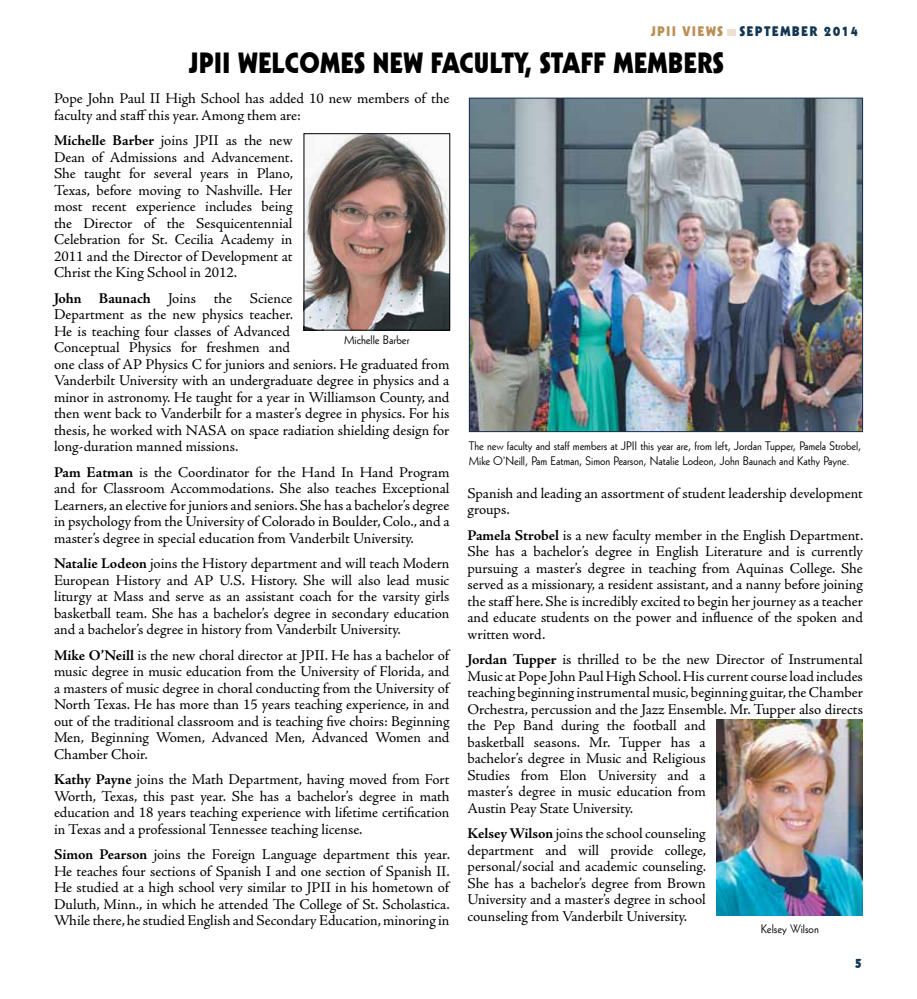
<style>
.page{position:relative;width:917px;height:999px;background:#fff}
.page>*{position:absolute;margin:0;border:0;box-sizing:border-box;transform-origin:0 0}
.t1{font:28.5px "Geometric 231 BT Heavy C";letter-spacing:-.005em;color:#000;scale:.92 1}
.t2{font:15px/16.5px "Adobe Jenson Pro";letter-spacing:-.005em;color:#000;text-align:justify}
.t3{font:13.5px "Geometric 231 BT Heavy C";letter-spacing:.09em;color:#133653}
.t4{font:13.5px "Geometric 231 BT Heavy C";color:#ba8f56}
.t5{font:12px/15px "Geometric 231 BT Roman C";letter-spacing:-.005em;color:#000}
.s1{color:#ba8f56}
.s2{font-weight:700}
</style>
<div class="page">
<div style="left:727px;top:29px;width:8px;height:6px;background:#ebe0d1"></div>
<img style="left:471px;top:100px;width:389px;height:330px">
<div style="left:469px;top:98px;width:393px;height:334px;border:1px solid #172d51"></div>
<img style="left:305px;top:135px;width:143px;height:193px">
<div style="left:303px;top:133px;width:147px;height:197px;border:1px solid #000"></div>
<img style="left:716px;top:719px;width:146px;height:197px">
<p class="t4" style="left:650px;top:23px;width:14px">JPII</p>
<p class="t3" style="left:682px;top:23px;width:67px"><span class="s1">VIEWS</span> SEPTEMBER</p>
<p class="t3" style="left:823px;top:23px;width:36px">2014</p>
<h1 class="t1" style="left:189px;top:46px;width:72px">JPII WELCOMES</h1>
<h1 class="t1" style="left:372px;top:46px;width:19px">NEW</h1>
<h1 class="t1" style="left:430px;top:46px;width:48px">FACULTY</h1>
<h1 class="t1" style="left:525px;top:46px;width:114px">, STAFF MEMBERS</h1>
<p class="t2" style="left:54px;top:90px;width:397px">Pope John Paul II High School has added 10 new members of the faculty and staff this year. Among them are:</p>
<p class="t2" style="left:54px;top:132px;width:240px"><span class="s2">Michelle Barber</span> joins JPII as the new Dean of Admissions and Advancement.<br>She taught for several years in Plano, Texas, before moving to Nashville. Her most recent experience includes being the Director of the Sesquicentennial Celebration for St. Cecilia Academy in 2011 and the Director of Development at Christ the King School in 2012.</p>
<p class="t2" style="left:54px;top:290px;width:397px;text-align:left"><span class="s2">John Baunach</span> Joins the Science<br>Department as the new physics teacher.<br>He is teaching four classes of Advanced<br>Conceptual Physics for freshmen and<br>one class of AP Physics C for juniors and seniors. He graduated from Vanderbilt University with an undergraduate degree in physics and a minor in astronomy. He taught for a year in Williamson County, and then went back to Vanderbilt for a master’s degree in physics. For his thesis, he worked with NASA on space radiation shielding design for long-duration manned missions.</p>
<p class="t2" style="left:54px;top:464px;width:397px"><span class="s2">Pam Eatman</span> is the Coordinator for the Hand In Hand Program and for Classroom Accommodations. She also teaches Exceptional Learners, an elective for juniors and seniors. She has a bachelor’s degree in psychology from the University of Colorado in Boulder, Colo., and a master’s degree in special education from Vanderbilt University.</p>
<p class="t2" style="left:54px;top:555px;width:397px"><span class="s2">Natalie Lodeon</span> joins the History department and will teach Modern European History and AP U.S. History. She will also lead music liturgy at Mass and serve as an assistant coach for the varsity girls basketball team. She has a bachelor’s degree in secondary education and a bachelor’s degree in history from Vanderbilt University.</p>
<p class="t2" style="left:54px;top:647px;width:397px"><span class="s2">Mike O’Neill</span> is the new choral director at JPII. He has a bachelor of music degree in music education from the University of Florida, and a masters of music degree in choral conducting from the University of North Texas. He has more than 15 years teaching experience, in and out of the traditional classroom and is teaching five choirs: Beginning Men, Beginning Women, Advanced Men, Advanced Women and Chamber Choir.</p>
<p class="t2" style="left:54px;top:771px;width:397px"><span class="s2">Kathy Payne</span> joins the Math Department, having moved from Fort Worth, Texas, this past year. She has a bachelor’s degree in math education and 18 years teaching experience with lifetime certification in Texas and a professional Tennessee teaching license.</p>
<p class="t2" style="left:54px;top:846px;width:397px"><span class="s2">Simon Pearson</span> joins the Foreign Language department this year.<br>He teaches four sections of Spanish I and one section of Spanish II.<br>He studied at a high school very similar to JPII in his hometown of Duluth, Minn., in which he attended The College of St. Scholastica.<br>While there, he studied English and Secondary Education, minoring in</p>
<p class="t5" style="left:344px;top:332px;width:67px">Michelle Barber</p>
<p class="t5" style="left:469px;top:438px;width:394px">The new faculty and staff members at JPII this year are, from left, Jordan Tupper, Pamela Strobel,<br>Mike O’Neill, Pam Eatman, Simon Pearson, Natalie Lodeon, John Baunach and Kathy Payne.</p>
<p class="t2" style="left:467px;top:485px;width:397px">Spanish and leading an assortment of student leadership development groups.</p>
<p class="t2" style="left:467px;top:527px;width:397px"><span class="s2">Pamela Strobel</span> is a new faculty member in the English Department.<br>She has a bachelor’s degree in English Literature and is currently pursuing a master’s degree in teaching from Aquinas College. She served as a missionary, a resident assistant, and a nanny before joining the staff here. She is incredibly excited to begin her journey as a teacher and educate students on the power and influence of the spoken and written word.</p>
<p class="t2" style="left:467px;top:651px;width:397px;text-align:left"><span class="s2">Jordan Tupper</span> is thrilled to be the new Director of Instrumental Music at Pope John Paul High School. His current course load includes teaching beginning instrumental music, beginning guitar, the Chamber Orchestra, percussion and the Jazz Ensemble. Mr. Tupper also directs the Pep Band during the football and<br>basketball seasons. Mr. Tupper has a<br>bachelor’s degree in Music and Religious<br>Studies from Elon University and a<br>master’s degree in music education from<br>Austin Peay State University.</p>
<p class="t2" style="left:467px;top:825px;width:240px"><span class="s2">Kelsey Wilson</span> joins the school counseling department and will provide college, personal/social and academic counseling.<br>She has a bachelor’s degree from Brown University and a master’s degree in school counseling from Vanderbilt University.</p>
<p class="t5" style="left:760px;top:921px;width:60px">Kelsey Wilson</p>
<p class="t3" style="left:854px;top:955px;width:9px">5</p>
</div>
